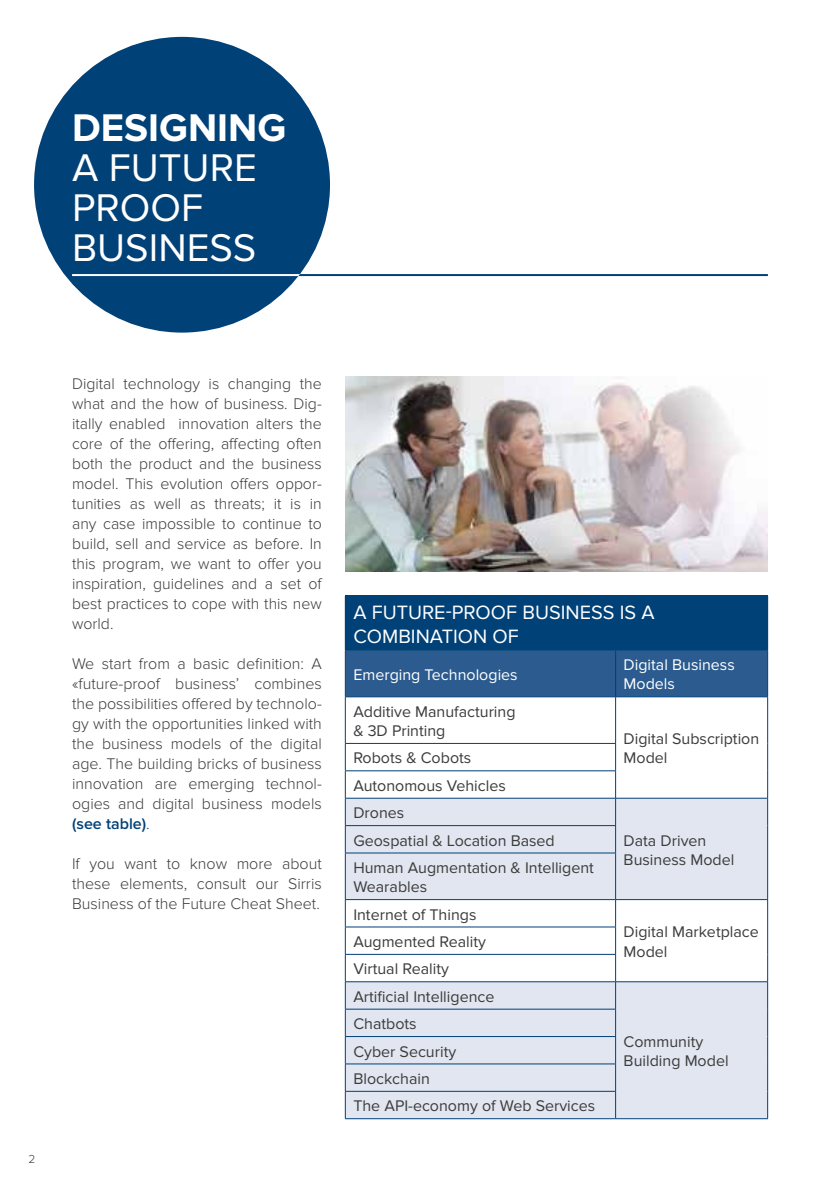
<style>
.page{position:relative;width:840px;height:1191px;background:#fff}
.page>*{position:absolute;margin:0;border:0;box-sizing:border-box;transform-origin:0 0}
.t1{font:40px/40px "Proxima Nova";color:#fff}
.t2{font:700 40px "Proxima Nova";color:#fff}
.t3{font:20px/24px "Proxima Nova";color:#fff}
.t4{font:300 16px/20px "Proxima Nova";color:#3c3c3b;text-align:justify}
.t5{font:16px/27.4px "Proxima Nova";color:#3c3c3b}
.t6{font:16px/19.2px "Proxima Nova";color:#fff}
.t7{font:300 12px "Proxima Nova";color:#3c3c3b}
.s1{font-weight:600;color:#004177}
.s2{color:#004177}
</style>
<div class="page">
<hr style="left:72px;top:274px;width:695px;height:2px;background:#004177">
<img style="left:345px;top:376px;width:422px;height:196px">
<div style="left:345px;top:595px;width:422px;height:55px;background:#004177"></div>
<div style="left:346px;top:651px;width:420px;height:45px;background:#2b5b8f"></div>
<svg style="left:346px;top:799px;width:420px;height:319px;fill:#e2e6f1"></svg>
<hr style="left:345px;top:650px;width:270px;height:1px;background:#004177">
<hr style="left:345px;top:650px;width:1px;height:46px;background:#004177">
<hr style="left:615px;top:650px;width:152px;height:1px;background:#004177">
<hr style="left:615px;top:650px;width:1px;height:46px;background:#004177">
<hr style="left:766px;top:650px;width:1px;height:46px;background:#004177">
<hr style="left:345px;top:696px;width:270px;height:1px;background:#004177">
<hr style="left:345px;top:697px;width:1px;height:46px;background:#004177">
<hr style="left:615px;top:696px;width:152px;height:1px;background:#004177">
<hr style="left:615px;top:697px;width:1px;height:46px;background:#004177">
<hr style="left:766px;top:697px;width:1px;height:46px;background:#004177">
<hr style="left:345px;top:743px;width:270px;height:1px;background:#004177">
<hr style="left:345px;top:770px;width:270px;height:1px;background:#004177">
<hr style="left:345px;top:798px;width:270px;height:1px;background:#004177">
<hr style="left:615px;top:798px;width:152px;height:1px;background:#004177">
<svg style="left:766px;top:797px;width:1px;height:56px"></svg>
<hr style="left:766px;top:853px;width:1px;height:46px;background:#004177">
<hr style="left:345px;top:825px;width:270px;height:1px;background:#004177">
<svg style="left:345px;top:743px;width:1px;height:109px"></svg>
<svg style="left:615px;top:743px;width:1px;height:109px"></svg>
<hr style="left:345px;top:852px;width:270px;height:1px;background:#004177">
<hr style="left:345px;top:853px;width:1px;height:46px;background:#004177">
<hr style="left:615px;top:853px;width:1px;height:46px;background:#004177">
<hr style="left:345px;top:899px;width:270px;height:1px;background:#004177">
<hr style="left:615px;top:899px;width:152px;height:1px;background:#004177">
<hr style="left:345px;top:926px;width:270px;height:1px;background:#004177">
<hr style="left:345px;top:954px;width:270px;height:1px;background:#004177">
<hr style="left:345px;top:981px;width:270px;height:1px;background:#004177">
<hr style="left:615px;top:981px;width:152px;height:1px;background:#004177">
<svg style="left:766px;top:900px;width:1px;height:218px"></svg>
<hr style="left:615px;top:1118px;width:152px;height:1px;background:#004177">
<hr style="left:345px;top:1008px;width:270px;height:1px;background:#004177">
<hr style="left:345px;top:1036px;width:270px;height:1px;background:#004177">
<hr style="left:345px;top:1063px;width:270px;height:1px;background:#004177">
<hr style="left:345px;top:1091px;width:270px;height:1px;background:#004177">
<svg style="left:345px;top:900px;width:1px;height:218px"></svg>
<svg style="left:615px;top:900px;width:1px;height:218px"></svg>
<hr style="left:345px;top:1118px;width:270px;height:1px;background:#004177">
<div style="left:34px;top:37px;width:296px;height:295px;background:#004177;border-radius:50%"></div>
<hr style="left:72px;top:274px;width:258px;height:2px;background:#fff">
<h1 class="t2" style="left:72px;top:104px;width:215px">DESIGNING</h1>
<h1 class="t1" style="left:72px;top:148px;width:186px">A FUTURE<br>PROOF<br>BUSINESS</h1>
<p class="t7" style="left:28px;top:1151px;width:8px">2</p>
<p class="t4" style="left:72px;top:374px;width:251px">Digital technology is changing the what and the how of business. Dig&shy;itally enabled innovation alters the core of the offering, affecting often both the product and the business model. This evolution offers oppor&shy;tunities as well as threats; it is in any case impossible to continue to build, sell and service as before. In this program, we want to offer you inspiration, guidelines and a set of best practices to cope with this new world.</p>
<p class="t4" style="left:72px;top:654px;width:251px">We start from a basic definition: A «future-proof business’ combines the possibilities offered by technolo&shy;gy with the opportunities linked with the business models of the digital age. The building bricks of business innovation are emerging technol&shy;ogies and digital business models <span class="s1">(see table)</span><span class="s2">.</span></p>
<p class="t4" style="left:72px;top:854px;width:251px">If you want to know more about these elements, consult our Sirris Business of the Future Cheat Sheet.</p>
<p class="t3" style="left:353px;top:600px;width:302px">A FUTURE-PROOF BUSINESS IS A<br>COMBINATION OF</p>
<p class="t6" style="left:353px;top:665px;width:166px">Emerging Technologies</p>
<p class="t6" style="left:623px;top:655px;width:113px">Digital Business<br>Models</p>
<p class="t5" style="left:353px;top:702px;width:164px;line-height:19.2px">Additive Manufacturing &amp; 3D Printing</p>
<p class="t5" style="left:623px;top:725px;width:137px">Digital Subscription</p>
<p class="t5" style="left:353px;top:744px;width:119px">Robots &amp; Cobots</p>
<p class="t5" style="left:623px;top:744px;width:45px">Model</p>
<p class="t5" style="left:353px;top:772px;width:154px">Autonomous Vehicles<br>Drones</p>
<p class="t5" style="left:623px;top:831px;width:112px;line-height:19.2px">Data Driven<br>Business Model</p>
<p class="t5" style="left:353px;top:827px;width:242px">Geospatial &amp; Location Based<br>Human Augmentation &amp; Intelligent</p>
<p class="t5" style="left:353px;top:873px;width:125px">Wearables<br>Internet of Things</p>
<p class="t5" style="left:353px;top:928px;width:143px">Augmented Reality<br>Virtual Reality<br>Artificial Intelligence</p>
<p class="t5" style="left:353px;top:1010px;width:243px">Chatbots<br>Cyber Security<br>Blockchain<br>The API-economy of Web Services</p>
<p class="t5" style="left:623px;top:922px;width:137px;line-height:19.2px">Digital Marketplace<br>Model</p>
<p class="t5" style="left:623px;top:1032px;width:106px;line-height:19.2px">Community<br>Building Model</p>
</div>
